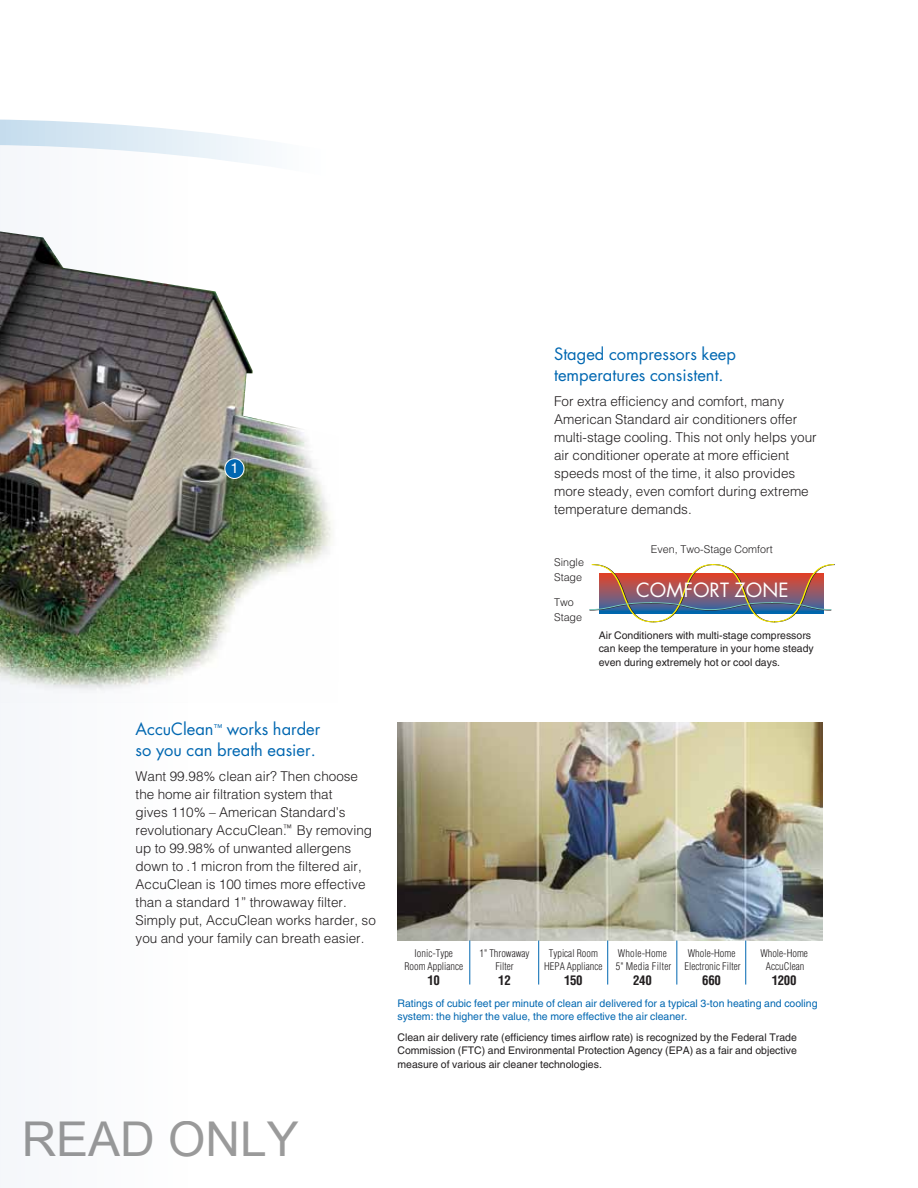
<style>
.page{position:relative;width:918px;height:1188px;background:#fff}
.page>*{position:absolute;margin:0;border:0;box-sizing:border-box;transform-origin:0 0}
.t1{font:48px "Arial";color:rgb(0 0 0/.4)}
.t2{font:19.05px "Futura";letter-spacing:.005em;color:#fff}
.t3{font:16.5px/21px "Futura";color:#0067b1}
.t4{font:14.55px "Helvetica";color:#fff}
.t5{font:300 13.5px/18px "Helvetica";color:#221f20}
.t6{font:700 condensed 12.9px "Helvetica";letter-spacing:-.025em;color:#221f20}
.t7{font:300 10.8px/14.4px "Helvetica";color:#221f20}
.t8{font:10.5px/13.5px "Helvetica";color:#221f20}
.t9{font:10.5px/13.5px "Helvetica";color:#0067b1}
.t10{font:300 condensed 10.35px/12.9px "Helvetica";color:#221f20;text-align:center}
.t11{font:300 condensed 10.35px/12.9px "Helvetica";letter-spacing:.025em;color:#221f20}
</style>
<div class="page">
<svg style="left:0;top:119px;width:260px;height:112px"></svg>
<img style="left:0;top:231px;width:332px;height:472px">
<div style="left:225px;top:459px;width:19px;height:19px;background:#0067b1;border-radius:50%"></div>
<div style="left:224px;top:458px;width:21px;height:21px;border:1px solid #fff;border-radius:50%"></div>
<svg style="left:590px;top:564px;width:245px;height:58px"></svg>
<img style="left:398px;top:722px;width:424px;height:219px">
<hr style="left:470px;top:941px;width:1px;height:44px;background:#0067b1">
<hr style="left:538px;top:941px;width:1px;height:44px;background:#0067b1">
<hr style="left:607px;top:941px;width:1px;height:44px;background:#0067b1">
<hr style="left:677px;top:941px;width:1px;height:44px;background:#0067b1">
<hr style="left:745px;top:941px;width:1px;height:44px;background:#0067b1">
<p class="t4" style="left:231px;top:460px;width:10px">1</p>
<p class="t3" style="left:136px;top:719px;width:186px">AccuClean<sup>™</sup> works harder so you can breath easier.</p>
<p class="t5" style="left:136px;top:767px;width:242px">Want 99.98% clean air? Then choose the home air filtration system that<br>gives 110% – American Standard’s revolutionary AccuClean.<sup>™</sup> By removing up to 99.98% of unwanted allergens down to .1 micron from the filtered air, AccuClean is 100 times more effective than a standard 1” throwaway filter.<br>Simply put, AccuClean works harder, so you and your family can breath easier.</p>
<h1 class="t1" style="left:22px;top:1108px;width:279px">READ ONLY</h1>
<p class="t3" style="left:554px;top:344px;width:183px">Staged compressors keep temperatures consistent.</p>
<p class="t5" style="left:554px;top:392px;width:264px">For extra efficiency and comfort, many American Standard air conditioners offer multi-stage cooling. This not only helps your air conditioner operate at more efficient speeds most of the time, it also provides more steady, even comfort during extreme temperature demands.</p>
<p class="t7" style="left:554px;top:555px;width:31px">Single<br>Stage</p>
<p class="t7" style="left:554px;top:595px;width:30px">Two<br>Stage</p>
<p class="t7" style="left:651px;top:542px;width:123px">Even, Two-Stage Comfort</p>
<h2 class="t2" style="left:636px;top:578px;width:154px">Comfort Zone</h2>
<p class="t8" style="left:599px;top:628px;width:217px">Air Conditioners with multi-stage compressors can keep the temperature in your home steady even during extremely hot or cool days.</p>
<p class="t10" style="left:404px;top:946px;width:60px">Ionic-Type<br>Room Appliance</p>
<p class="t6" style="left:427px;top:972px;width:14px">10</p>
<p class="t10" style="left:480px;top:946px;width:51px">1" Throwaway<br>Filter</p>
<p class="t6" style="left:498px;top:972px;width:14px">12</p>
<p class="t10" style="left:544px;top:946px;width:60px">Typical Room<br>HEPA Appliance</p>
<p class="t6" style="left:564px;top:972px;width:20px">150</p>
<p class="t11" style="left:616px;top:946px;width:57px">Whole-Home<br>5" Media Filter</p>
<p class="t6" style="left:633px;top:972px;width:20px">240</p>
<p class="t10" style="left:685px;top:946px;width:57px">Whole-Home<br>Electronic Filter</p>
<p class="t6" style="left:702px;top:972px;width:20px">660</p>
<p class="t10" style="left:760px;top:946px;width:49px">Whole-Home<br>AccuClean</p>
<p class="t6" style="left:772px;top:972px;width:26px">1200</p>
<p class="t9" style="left:397px;top:996px;width:422px">Ratings of cubic feet per minute of clean air delivered for a typical 3-ton heating and cooling system: the higher the value, the more effective the air cleaner.</p>
<p class="t8" style="left:397px;top:1030px;width:401px;text-align:justify">Clean air delivery rate (efficiency times airflow rate) is recognized by the Federal Trade Commission (FTC) and Environmental Protection Agency (EPA) as a fair and objective measure of various air cleaner technologies.</p>
</div>
